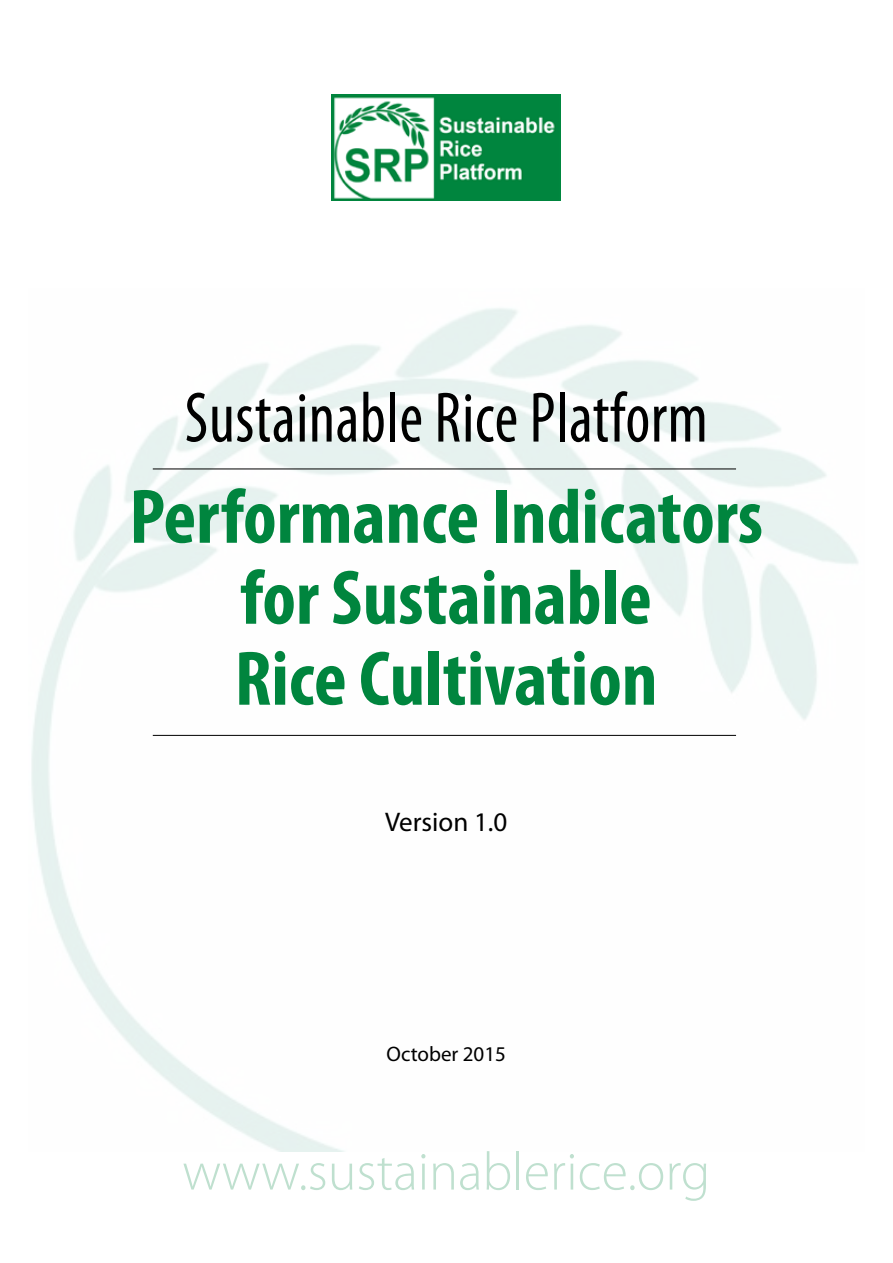
<style>
.page{position:relative;width:893px;height:1263px;background:#fff}
.page>*{position:absolute;margin:0;border:0;box-sizing:border-box;transform-origin:0 0}
.t1{font:700 condensed 78px/81px "Myriad Pro";color:#00853e;text-align:center}
.t2{font:condensed 72px "Myriad Pro";letter-spacing:.01em;color:#000;scale:.9 1}
.t3{font:300 54px "Myriad Pro";color:#bfe0cf}
.t4{font:27px "Myriad Pro";color:#000}
.t5{font:21px "Myriad Pro";color:#000}
</style>
<div class="page">
<img style="left:31px;top:308px;width:827px;height:844px">
<img style="left:332px;top:94px;width:229px;height:106px">
<hr style="left:153px;top:735px;width:583px;height:1px;background:#000">
<hr style="left:153px;top:469px;width:583px;height:1px;background:#000">
<p class="t2" style="left:185px;top:379px;width:583px">Sustainable Rice Platform</p>
<p class="t1" style="left:129px;top:477px;width:635px">Performance Indicators for Sustainable<br>Rice Cultivation</p>
<p class="t4" style="left:385px;top:807px;width:124px">Version 1.0</p>
<p class="t5" style="left:386px;top:1042px;width:121px">October 2015</p>
<p class="t3" style="left:182px;top:1142px;width:530px">www.sustainablerice.org</p>
</div>
